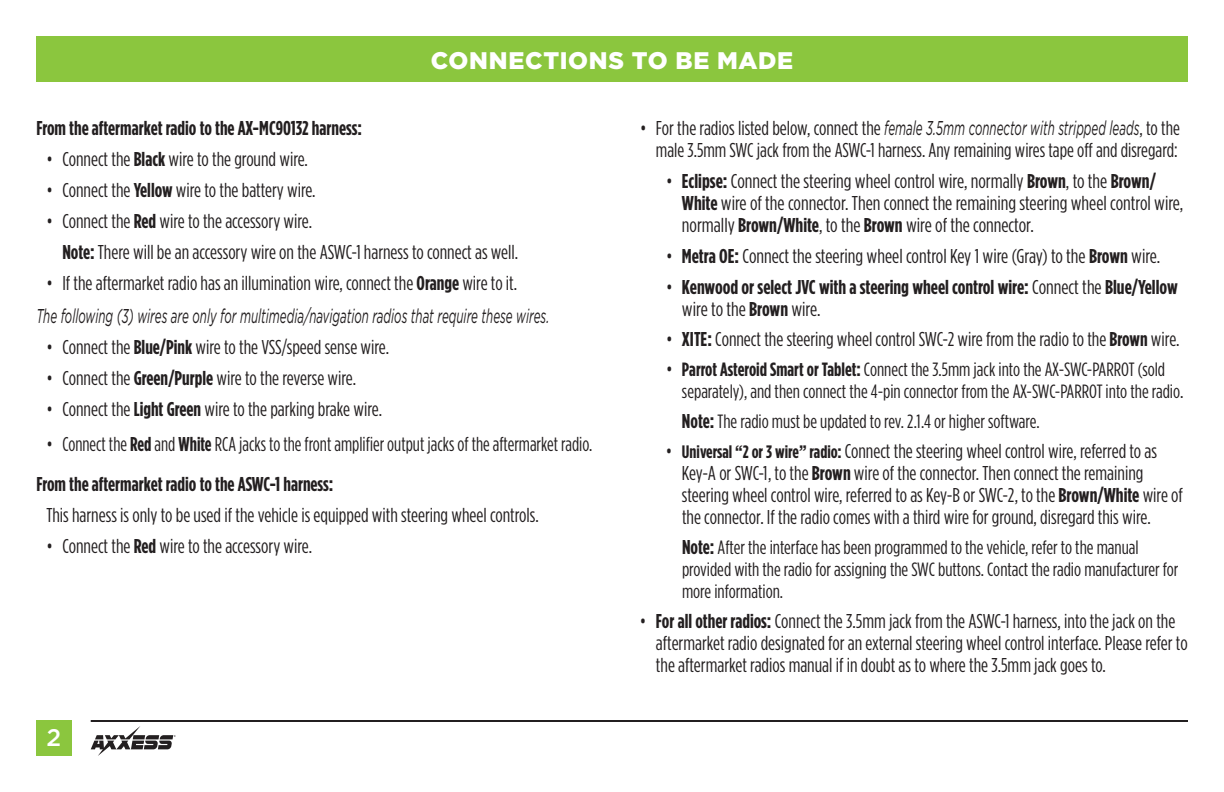
<style>
.page{position:relative;width:1224px;height:792px;background:#fff}
.page>*{position:absolute;margin:0;border:0;box-sizing:border-box;transform-origin:0 0}
.t1{font:900 24px "Gotham";letter-spacing:.03em;color:#fff}
.t2{font:500 24px "Gotham";color:#fff}
.t3{font:20px/22px "Gotham Condensed";color:#231f20}
.t4{font:700 20px/22px "Gotham Condensed";color:#231f20}
.t5{font:italic 20px "Gotham";color:#231f20;scale:.58 1}
.t6{font:19.2px/22px "Gotham Condensed";color:#231f20}
.s1{font-weight:700}
.s2{font-family:"Gotham";font-style:italic}
.s3{font-weight:400}
.s4{font-size:20px}
.s5{font-weight:700;font-size:20px}
.s6{font-weight:700;font-size:18px}
</style>
<div class="page">
<div style="left:36px;top:36px;width:1152px;height:45px;background:#8bc63e"></div>
<div style="left:36px;top:720px;width:36px;height:36px;background:#8bc63e"></div>
<hr style="left:91px;top:720px;width:1097px;height:2px;background:#231f20">
<svg style="left:91px;top:726px;width:85px;height:30px"></svg>
<p class="t1" style="left:431px;top:46px;width:364px">CONNECTIONS TO BE MADE</p>
<p class="t4" style="left:36px;top:116px;width:327px">From the aftermarket radio to the AX-MC90132 harness:</p>
<p class="t3" style="left:46px;top:148px;width:263px">• Connect the <span class="s1">Black</span> wire to the ground wire.</p>
<p class="t3" style="left:46px;top:179px;width:271px">• Connect the <span class="s1">Yellow</span> wire to the battery wire.</p>
<p class="t3" style="left:62px;top:205px;width:457px;line-height:31px;text-indent:-16px">• Connect the <span class="s1">Red</span> wire to the accessory wire.<br><span class="s1">Note:</span> There will be an accessory wire on the ASWC-1 harness to connect as well.</p>
<p class="t3" style="left:46px;top:272px;width:472px">• If the aftermarket radio has an illumination wire, connect the <span class="s1">Orange</span> wire to it.</p>
<p class="t5" style="left:36px;top:305px;width:886px">The following (3) wires are only for multimedia/navigation radios that require these wires.</p>
<p class="t3" style="left:46px;top:336px;width:344px">• Connect the <span class="s1">Blue/Pink</span> wire to the VSS/speed sense wire.</p>
<p class="t3" style="left:46px;top:367px;width:311px">• Connect the <span class="s1">Green/Purple</span> wire to the reverse wire.</p>
<p class="t3" style="left:46px;top:398px;width:337px">• Connect the <span class="s1">Light Green</span> wire to the parking brake wire.</p>
<p class="t3" style="left:36px;top:424px;width:558px;line-height:40px;text-indent:10px">• Connect the <span class="s1">Red</span> and <span class="s1">White</span> RCA jacks to the front amplifier output jacks of the aftermarket radio.<br><span class="s1">From the aftermarket radio to the ASWC-1 harness:</span></p>
<p class="t3" style="left:46px;top:504px;width:494px">This harness is only to be used if the vehicle is equipped with steering wheel controls.</p>
<p class="t3" style="left:46px;top:535px;width:267px">• Connect the <span class="s1">Red</span> wire to the accessory wire.</p>
<p class="t2" style="left:47px;top:724px;width:16px">2</p>
<p class="t3" style="left:640px;top:117px;width:541px;text-align:right">• For the radios listed below, connect the <span class="s2">female 3.5mm connector with stripped leads</span>, to the male 3.5mm SWC jack from the ASWC-1 harness. Any remaining wires tape off and disregard:</p>
<p class="t3" style="left:682px;top:170px;width:503px;text-indent:-16px">• <span class="s1">Eclipse:</span> Connect the steering wheel control wire, normally <span class="s1">Brown</span>, to the <span class="s1">Brown/<br>White</span> wire of the connector. Then connect the remaining steering wheel control wire, normally <span class="s1">Brown/White</span>, to the <span class="s1">Brown</span> wire of the connector.</p>
<p class="t3" style="left:666px;top:245px;width:496px">• <span class="s1">Metra OE:</span> Connect the steering wheel control Key 1 wire (Gray) to the <span class="s1">Brown</span> wire.</p>
<p class="t4" style="left:682px;top:276px;width:497px;text-indent:-16px"><span class="s3">•</span> Kenwood or select JVC with a steering wheel control wire: <span class="s3">Connect the</span> Blue/Yellow <span class="s3">wire to the</span> Brown <span class="s3">wire.</span></p>
<p class="t3" style="left:666px;top:328px;width:515px">• <span class="s1">XITE:</span> Connect the steering wheel control SWC-2 wire from the radio to the <span class="s1">Brown</span> wire.</p>
<p class="t6" style="left:682px;top:358px;width:503px;text-indent:-16px"><span class="s4">•</span> <span class="s1">Parrot Asteroid Smart or Tablet:</span> Connect the 3.5mm jack into the AX-SWC-PARROT (sold separately), and then connect the 4-pin connector from the AX-SWC-PARROT into the radio<span class="s4">.</span></p>
<p class="t6" style="left:682px;top:410px;width:359px"><span class="s5">Note:</span> The radio must be updated to rev. 2.1.4 or higher software.</p>
<p class="t3" style="left:682px;top:439px;width:502px;text-indent:-16px">• <span class="s6">Universal “2 or 3 wire” radio:</span> Connect the steering wheel control wire, referred to as Key-A or SWC-1, to the <span class="s1">Brown</span> wire of the connector. Then connect the remaining steering wheel control wire, referred to as Key-B or SWC-2, to the <span class="s1">Brown/White</span> wire of the connector. If the radio comes with a third wire for ground, disregard this wire.</p>
<p class="t6" style="left:682px;top:536px;width:498px"><span class="s5">Note:</span> After the interface has been programmed to the vehicle, refer to the manual provided with the radio for assigning the SWC buttons. Contact the radio manufacturer for more information.</p>
<p class="t3" style="left:656px;top:609px;width:533px;text-indent:-16px">• <span class="s1">For all other radios:</span> Connect the 3.5mm jack from the ASWC-1 harness, into the jack on the aftermarket radio designated for an external steering wheel control interface. Please refer to the aftermarket radios manual if in doubt as to where the 3.5mm jack goes to.</p>
</div>
